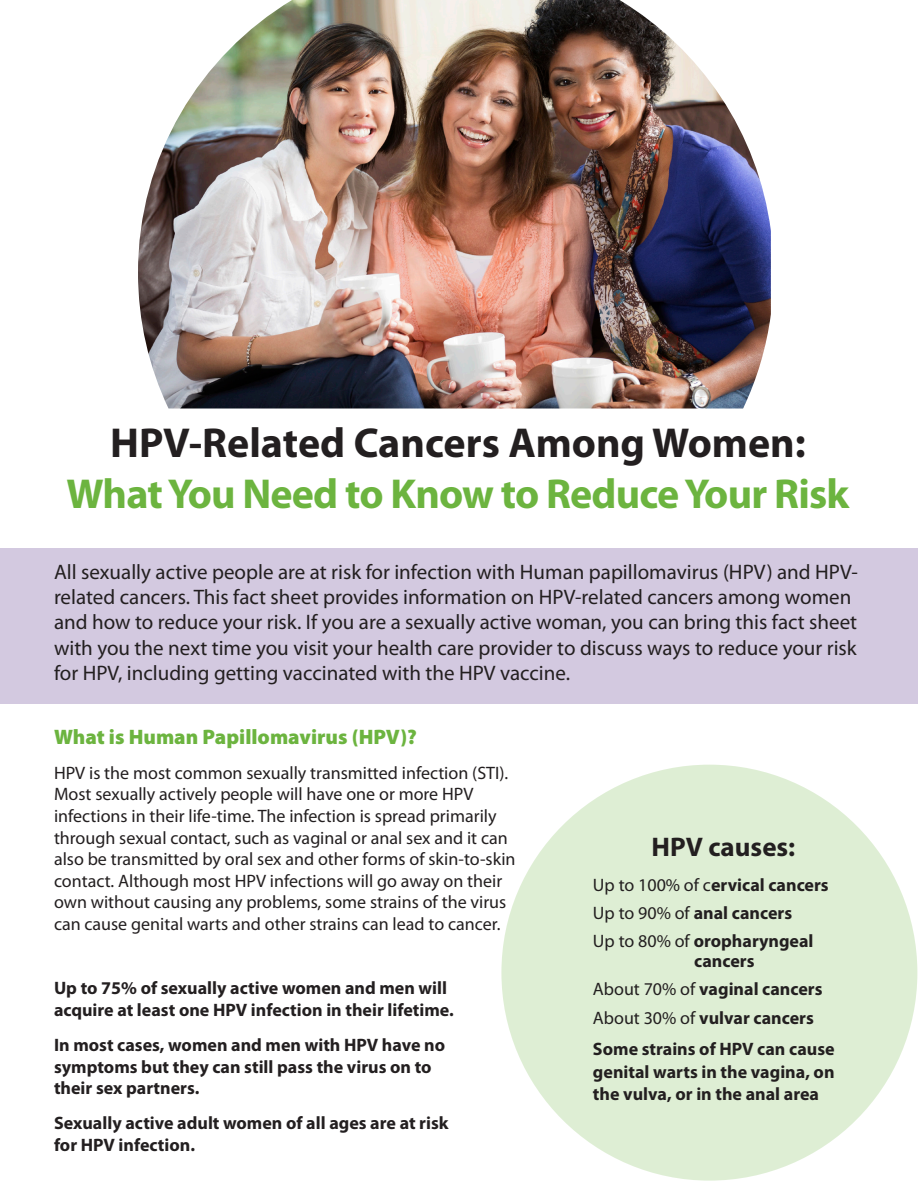
<style>
.page{position:relative;width:918px;height:1188px;background:#fff}
.page>*{position:absolute;margin:0;border:0;box-sizing:border-box;transform-origin:0 0}
.t1{font:700 42px "Myriad Pro";letter-spacing:-.02em;color:#6cb43f}
.t2{font:700 42px "Myriad Pro";color:#231f20}
.t3{font:700 27px "Myriad Pro";color:#231f20}
.t4{font:21px/25.2px "Myriad Pro";color:#231f20}
.t5{font:900 21px "Myriad Pro";color:#6cb43f}
.t6{font:700 18px/21.6px "Myriad Pro";color:#231f20}
.t7{font:18px/21.6px "Myriad Pro";color:#231f20}
.s1{font-weight:400}
</style>
<div class="page">
<img style="left:138px;top:0;width:633px;height:409px">
<div style="left:501px;top:765px;width:416px;height:416px;background:#deeed4;border-radius:50%"></div>
<div style="left:0;top:549px;width:918px;height:155px;background:#d3c9e0"></div>
<h1 class="t2" style="left:110px;top:416px;width:697px">HPV-Related Cancers Among Women:</h1>
<h1 class="t1" style="left:66px;top:466px;width:784px">What You Need to Know to Reduce Your Risk</h1>
<p class="t4" style="left:54px;top:559px;width:805px">All sexually active people are at risk for infection with Human papillomavirus (HPV) and HPV&shy;related cancers. This fact sheet provides information on HPV-related cancers among women and how to reduce your risk. If you are a sexually active woman, you can bring this fact sheet with you the next time you visit your health care provider to discuss ways to reduce your risk for HPV, including getting vaccinated with the HPV vaccine.</p>
<p class="t5" style="left:54px;top:723px;width:365px">What is Human Papillomavirus (HPV)?</p>
<p class="t7" style="left:54px;top:762px;width:463px">HPV is the most common sexually transmitted infection (STI).<br>Most sexually actively people will have one or more HPV infections in their life-time. The infection is spread primarily through sexual contact, such as vaginal or anal sex and it can also be transmitted by oral sex and other forms of skin-to-skin contact. Although most HPV infections will go away on their own without causing any problems, some strains of the virus can cause genital warts and other strains can lead to cancer.</p>
<p class="t6" style="left:54px;top:977px;width:401px">Up to 75% of sexually active women and men will acquire at least one HPV infection in their lifetime.</p>
<p class="t6" style="left:54px;top:1034px;width:393px">In most cases, women and men with HPV have no symptoms but they can still pass the virus on to their sex partners.</p>
<p class="t6" style="left:54px;top:1112px;width:396px">Sexually active adult women of all ages are at risk for HPV infection.</p>
<h2 class="t3" style="left:652px;top:829px;width:145px">HPV causes:</h2>
<p class="t6" style="left:593px;top:870px;width:237px;line-height:28.3px"><span class="s1">Up to 100% of c</span>ervical cancers<br><span class="s1">Up to 90% of</span> anal cancers<br><span class="s1">Up to 80% of</span> oropharyngeal</p>
<p class="t6" style="left:593px;top:946px;width:231px;line-height:28.3px;text-indent:101px">cancers<br><span class="s1">About 70% of</span> vaginal cancers<br><span class="s1">About 30% of</span> vulvar cancers</p>
<p class="t6" style="left:593px;top:1037px;width:243px;line-height:22.5px;text-align:justify">Some strains of HPV can cause genital warts in the vagina, on the vulva, or in the anal area</p>
</div>
